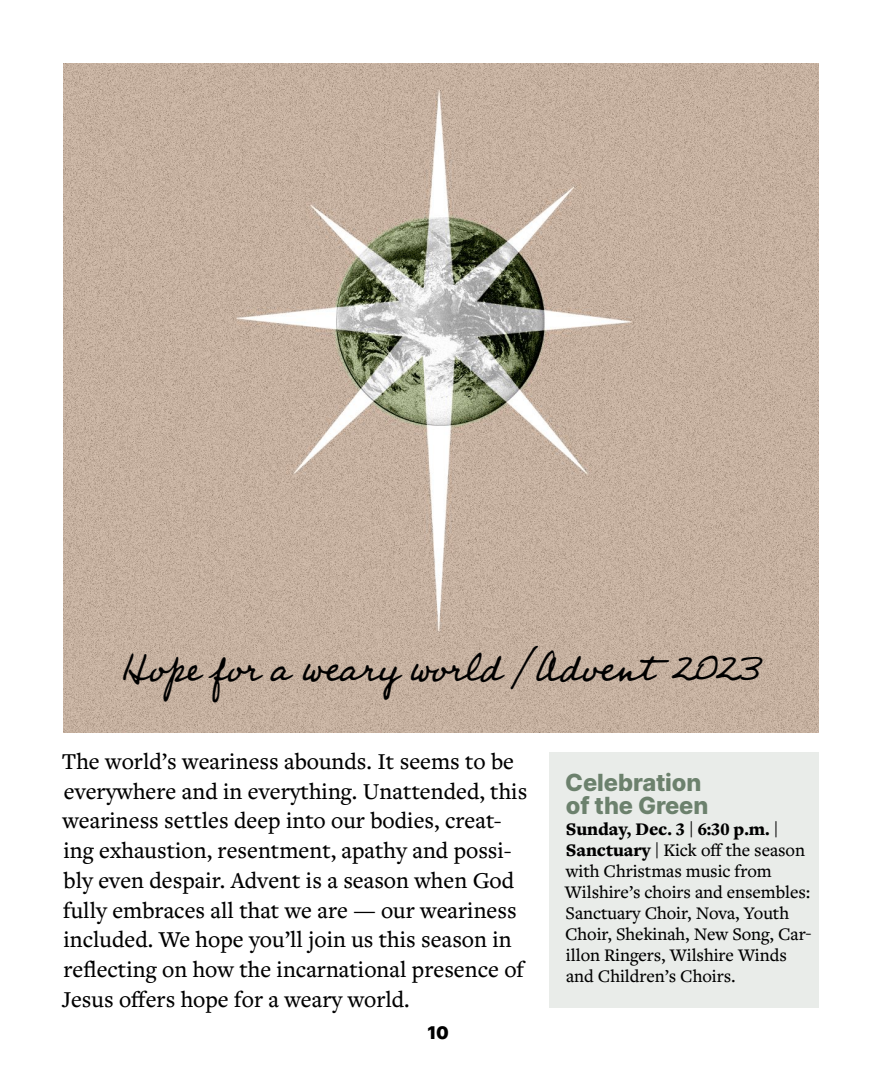
<style>
.page{position:relative;width:882px;height:1071px;background:#fff}
.page>*{position:absolute;margin:0;border:0;box-sizing:border-box;transform-origin:0 0}
.t1{font:49px "Professor";color:#000;scale:.94 1}
.t2{font:500 23.62px/29.8px "Freight Text Pro";color:#000}
.t3{font:800 23.62px/22.8px "Inter";letter-spacing:-.005em;color:#6c816d}
.t4{font:500 18.38px/21px "Freight Text Pro";letter-spacing:-.005em;color:#000}
.t5{font:900 17.5px "Inter";color:#000}
.s1{font-weight:900}
</style>
<div class="page">
<img style="left:63px;top:63px;width:755px;height:669px">
<div style="left:549px;top:752px;width:270px;height:256px;background:#e9ece9"></div>
<h1 class="t1" style="left:122px;top:635px;width:681px">Hope for a weary world / Advent 2023</h1>
<p class="t2" style="left:62px;top:746px;width:467px">The world’s weariness abounds. It seems to be everywhere and in everything. Unattended, this weariness settles deep into our bodies, creat&shy;ing exhaustion, resentment, apathy and possi&shy;bly even despair. Advent is a season when God fully embraces all that we are — our weariness included. We hope you’ll join us this season in reflecting on how the incarnational presence of Jesus offers hope for a weary world.</p>
<p class="t5" style="left:427px;top:1019px;width:23px">10</p>
<p class="t3" style="left:565px;top:770px;width:145px">Celebration of the Green</p>
<p class="t4" style="left:565px;top:818px;width:248px"><span class="s1">Sunday, Dec. 3 | 6:30 p.m. |<br>Sanctuary |</span> Kick off the season with Christmas music from<br>Wilshire’s choirs and ensembles:<br>Sanctuary Choir, Nova, Youth<br>Choir, Shekinah, New Song, Car&shy;illon Ringers, Wilshire Winds and Children’s Choirs.</p>
</div>
